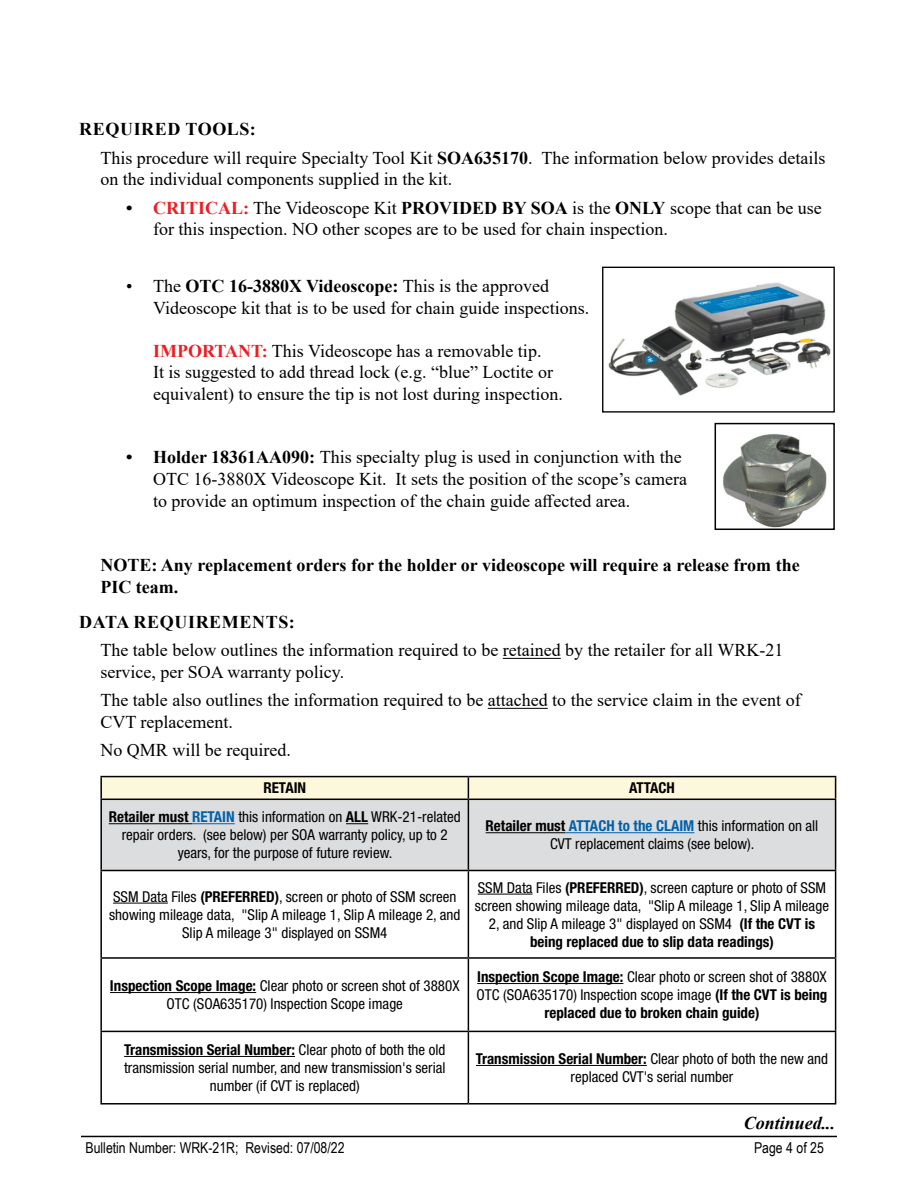
<style>
.page{position:relative;width:918px;height:1188px;background:#fff}
.page>*{position:absolute;margin:0;border:0;box-sizing:border-box;transform-origin:0 0}
.t1{font:18px/21.6px "Times New Roman";color:#000}
.t2{font:700 18px/21.6px "Times New Roman";color:#000}
.t3{font:700 18px "Times New Roman";letter-spacing:.035em;color:#000}
.t4{font:italic 700 18px "Times New Roman";color:#000}
.t5{font:condensed 15px/18px "Helvetica Neue LT Std";color:#000;text-align:center}
.t6{font:700 condensed 15px/18px "Helvetica Neue LT Std";color:#000;text-align:center}
.t7{font:15px "Arial Narrow";color:#000}
.s1{font-weight:700}
.s2{font-weight:700;color:#ed1d24}
.s3{font-weight:700;color:#0061aa}
.s4{font-weight:400}
</style>
<div class="page">
<hr style="left:81px;top:1136px;width:756px;height:1px;background:#000">
<hr style="left:503px;top:658px;width:58px;height:1px;background:#000">
<hr style="left:488px;top:708px;width:60px;height:1px;background:#000">
<div style="left:102px;top:800px;width:733px;height:70px;background:#dcddde"></div>
<hr style="left:100px;top:776px;width:368px;height:1px;background:#000">
<hr style="left:100px;top:777px;width:2px;height:22px;background:#000">
<hr style="left:468px;top:776px;width:368px;height:1px;background:#000">
<svg style="left:101px;top:777px;width:735px;height:22px;background:#f2ecd2"></svg>
<hr style="left:100px;top:799px;width:368px;height:1px;background:#000">
<hr style="left:100px;top:800px;width:2px;height:70px;background:#000">
<hr style="left:468px;top:799px;width:368px;height:1px;background:#000">
<hr style="left:468px;top:800px;width:1px;height:70px;background:#000">
<hr style="left:835px;top:800px;width:1px;height:70px;background:#000">
<hr style="left:100px;top:870px;width:368px;height:1px;background:#000">
<hr style="left:100px;top:871px;width:2px;height:86px;background:#000">
<hr style="left:468px;top:870px;width:368px;height:1px;background:#000">
<hr style="left:468px;top:871px;width:1px;height:86px;background:#000">
<hr style="left:835px;top:871px;width:1px;height:86px;background:#000">
<hr style="left:100px;top:957px;width:368px;height:2px;background:#000">
<hr style="left:100px;top:959px;width:2px;height:72px;background:#000">
<hr style="left:468px;top:957px;width:368px;height:2px;background:#000">
<hr style="left:468px;top:959px;width:1px;height:72px;background:#000">
<hr style="left:835px;top:959px;width:1px;height:72px;background:#000">
<hr style="left:100px;top:1031px;width:368px;height:1px;background:#000">
<hr style="left:100px;top:1032px;width:2px;height:71px;background:#000">
<hr style="left:468px;top:1031px;width:368px;height:1px;background:#000">
<hr style="left:468px;top:1032px;width:1px;height:71px;background:#000">
<hr style="left:835px;top:1032px;width:1px;height:71px;background:#000">
<hr style="left:100px;top:1103px;width:368px;height:2px;background:#000">
<hr style="left:468px;top:1103px;width:368px;height:2px;background:#000">
<hr style="left:109px;top:823px;width:83px;height:1px;background:#000">
<hr style="left:192px;top:823px;width:43px;height:1px;background:#0061aa">
<svg style="left:346px;top:823px;width:22px;height:1px"></svg>
<hr style="left:486px;top:832px;width:79px;height:1px;background:#000">
<hr style="left:565px;top:832px;width:129px;height:1px;background:#0061aa">
<hr style="left:113px;top:903px;width:55px;height:1px;background:#000">
<hr style="left:478px;top:894px;width:55px;height:1px;background:#000">
<hr style="left:110px;top:992px;width:146px;height:1px;background:#000">
<hr style="left:477px;top:983px;width:146px;height:1px;background:#000">
<hr style="left:124px;top:1056px;width:171px;height:1px;background:#000">
<hr style="left:476px;top:1065px;width:171px;height:1px;background:#000">
<img style="left:608px;top:282px;width:223px;height:114px">
<div style="left:602px;top:267px;width:233px;height:146px;border:1px solid #000"></div>
<img style="left:723px;top:434px;width:104px;height:93px">
<div style="left:715px;top:423px;width:120px;height:107px;border:2px solid #000"></div>
<p class="t1" style="left:100px;top:115px;width:726px;line-height:28.3px;text-indent:-21px"><span class="s1">REQUIRED TOOLS:<br></span>This procedure will require Specialty Tool Kit <span class="s1">SOA635170</span>. The information below provides details</p>
<p class="t1" style="left:100px;top:168px;width:354px">on the individual components supplied in the kit.</p>
<p class="t1" style="left:153px;top:196px;width:670px;text-indent:-27px"><span class="s1">•</span> <span class="s2">CRITICAL:</span> The Videoscope Kit <span class="s1">PROVIDED BY SOA</span> is the <span class="s1">ONLY</span> scope that can be use for this inspection. NO other scopes are to be used for chain inspection.</p>
<p class="t1" style="left:153px;top:275px;width:438px;text-indent:-27px">• The <span class="s1">OTC 16-3880X Videoscope:</span> This is the approved<br>Videoscope kit that is to be used for chain guide inspections.</p>
<p class="t1" style="left:153px;top:339px;width:411px"><span class="s2">IMPORTANT:</span> This Videoscope has a removable tip.<br>It is suggested to add thread lock (e.g. “blue” Loctite or equivalent) to ensure the tip is not lost during inspection.</p>
<p class="t1" style="left:153px;top:446px;width:535px;text-indent:-27px"><span class="s1">• Holder 18361AA090:</span> This specialty plug is used in conjunction with the<br>OTC 16-3880X Videoscope Kit. It sets the position of the scope’s camera to provide an optimum inspection of the chain guide affected area.</p>
<p class="t2" style="left:100px;top:554px;width:701px">NOTE: Any replacement orders for the holder or videoscope will require a release from the<br>PIC team.</p>
<p class="t3" style="left:79px;top:609px;width:217px">DATA REQUIREMENTS:</p>
<p class="t1" style="left:100px;top:639px;width:684px">The table below outlines the information required to be retained by the retailer for all WRK-21 service, per SOA warranty policy.</p>
<p class="t1" style="left:100px;top:689px;width:702px">The table also outlines the information required to be attached to the service claim in the event of<br>CVT replacement.</p>
<p class="t1" style="left:100px;top:739px;width:192px">No QMR will be required.</p>
<p class="t6" style="left:263px;top:779px;width:44px">RETAIN</p>
<p class="t6" style="left:629px;top:779px;width:47px">ATTACH</p>
<p class="t5" style="left:109px;top:808px;width:353px"><span class="s1">Retailer must</span> <span class="s3">RETAIN</span> this information on <span class="s1">ALL</span> WRK-21-related repair orders. (see below) per SOA warranty policy, up to 2 years, for the purpose of future review.</p>
<p class="t5" style="left:486px;top:817px;width:334px"><span class="s1">Retailer must</span> <span class="s3">ATTACH to the CLAIM</span> this information on all<br>CVT replacement claims (see below).</p>
<p class="t5" style="left:109px;top:887px;width:353px">SSM Data Files <span class="s1">(PREFERRED)</span>, screen or photo of SSM screen showing mileage data, "Slip A mileage 1, Slip A mileage 2, and<br>Slip A mileage 3" displayed on SSM4</p>
<p class="t5" style="left:475px;top:878px;width:356px">SSM Data Files <span class="s1">(PREFERRED)</span>, screen capture or photo of SSM screen showing mileage data, "Slip A mileage 1, Slip A mileage 2, and Slip A mileage 3" displayed on SSM4 <span class="s1">(If the CVT is being replaced due to slip data readings)</span></p>
<p class="t5" style="left:110px;top:977px;width:351px"><span class="s1">Inspection Scope Image:</span> Clear photo or screen shot of 3880X<br>OTC (SOA635170) Inspection Scope image</p>
<p class="t6" style="left:477px;top:968px;width:352px">Inspection Scope Image: <span class="s4">Clear photo or screen shot of 3880X<br>OTC (SOA635170) Inspection scope image</span> (If the CVT is being replaced due to broken chain guide)</p>
<p class="t5" style="left:124px;top:1040px;width:323px"><span class="s1">Transmission Serial Number:</span> Clear photo of both the old transmission serial number, and new transmission's serial number (if CVT is replaced)</p>
<p class="t5" style="left:476px;top:1049px;width:354px"><span class="s1">Transmission Serial Number:</span> Clear photo of both the new and replaced CVT's serial number</p>
<p class="t4" style="left:744px;top:1111px;width:93px">Continued...</p>
<p class="t7" style="left:86px;top:1137px;width:261px">Bulletin Number: WRK-21R; Revised: 07/08/22</p>
<p class="t7" style="left:754px;top:1137px;width:71px">Page 4 of 25</p>
</div>
